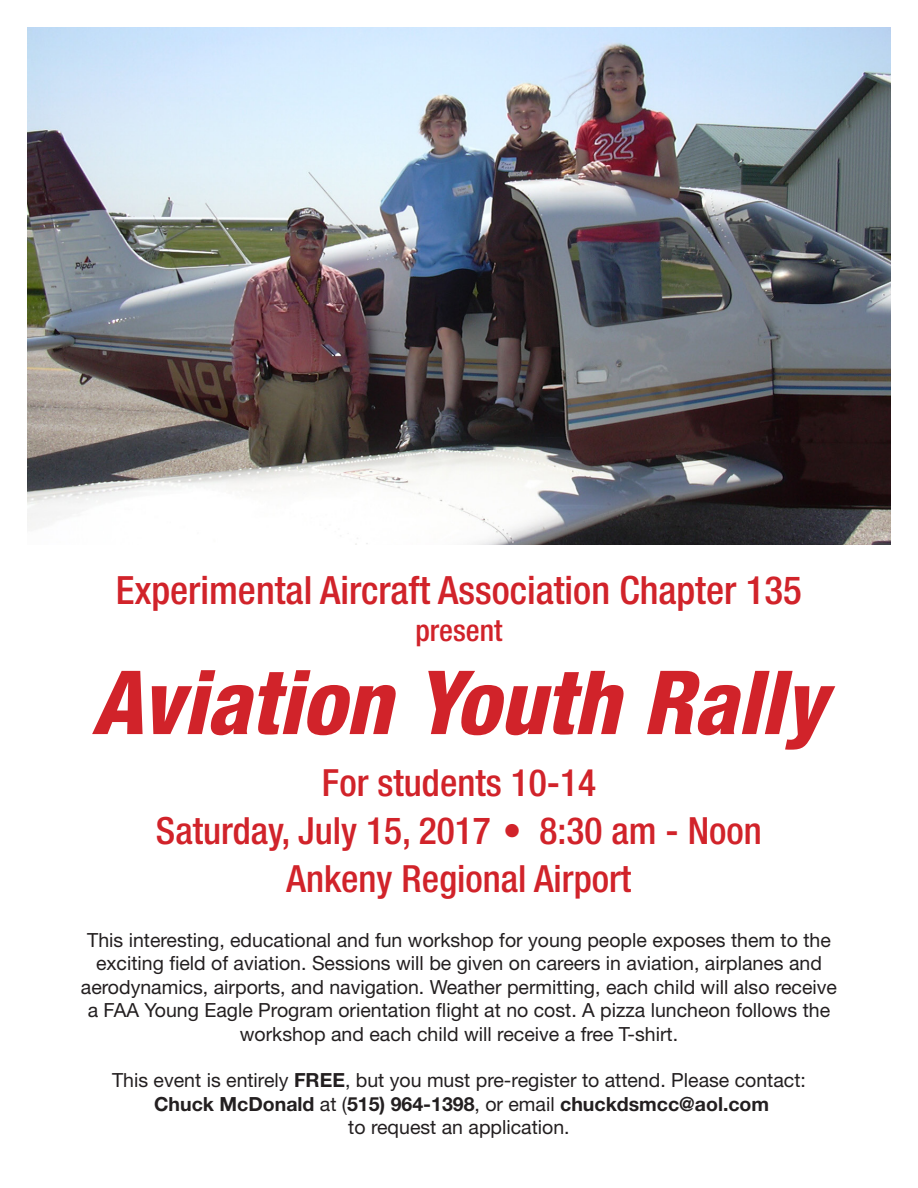
<style>
.page{position:relative;width:918px;height:1188px;background:#fff}
.page>*{position:absolute;margin:0;border:0;box-sizing:border-box;transform-origin:0 0}
.t1{font:italic 800 condensed 88.5px "Helvetica Neue";color:#d1232a}
.t2{font:500 condensed 39px "Helvetica Neue";color:#d1232a}
.t3{font:500 condensed 37.5px "Helvetica Neue";color:#d1232a}
.t4{font:500 condensed 30px "Helvetica Neue";color:#d1232a}
.t5{font:19.5px/23.4px "Helvetica Neue";color:#231f20;text-align:center}
.t6{font:700 19.5px "Helvetica Neue";color:#231f20}
.s1{font-weight:700}
.s2{font-weight:400}
</style>
<div class="page">
<img style="left:27px;top:27px;width:864px;height:517px">
<p class="t2" style="left:116px;top:566px;width:688px">Experimental Aircraft Association Chapter 135</p>
<p class="t4" style="left:415px;top:613px;width:89px">present</p>
<p class="t1" style="left:92px;top:648px;width:736px">Aviation Youth Rally</p>
<p class="t3" style="left:322px;top:760px;width:276px">For students 10-14</p>
<p class="t3" style="left:156px;top:808px;width:608px">Saturday, July 15, 2017 • 8:30 am - Noon</p>
<p class="t3" style="left:287px;top:856px;width:346px">Ankeny Regional Airport</p>
<p class="t5" style="left:81px;top:928px;width:758px">This interesting, educational and fun workshop for young people exposes them to the exciting field of aviation. Sessions will be given on careers in aviation, airplanes and aerodynamics, airports, and navigation. Weather permitting, each child will also receive a FAA Young Eagle Program orientation flight at no cost. A pizza luncheon follows the workshop and each child will receive a free T-shirt.</p>
<p class="t5" style="left:112px;top:1068px;width:695px">This event is entirely <span class="s1">FREE</span>, but you must pre-register to attend. Please contact:</p>
<p class="t6" style="left:154px;top:1092px;width:617px">Chuck McDonald <span class="s2">at (</span>515) 964-1398<span class="s2">, or email</span> chuckdsmcc@aol.com</p>
<p class="t5" style="left:348px;top:1115px;width:223px">to request an application.</p>
</div>
